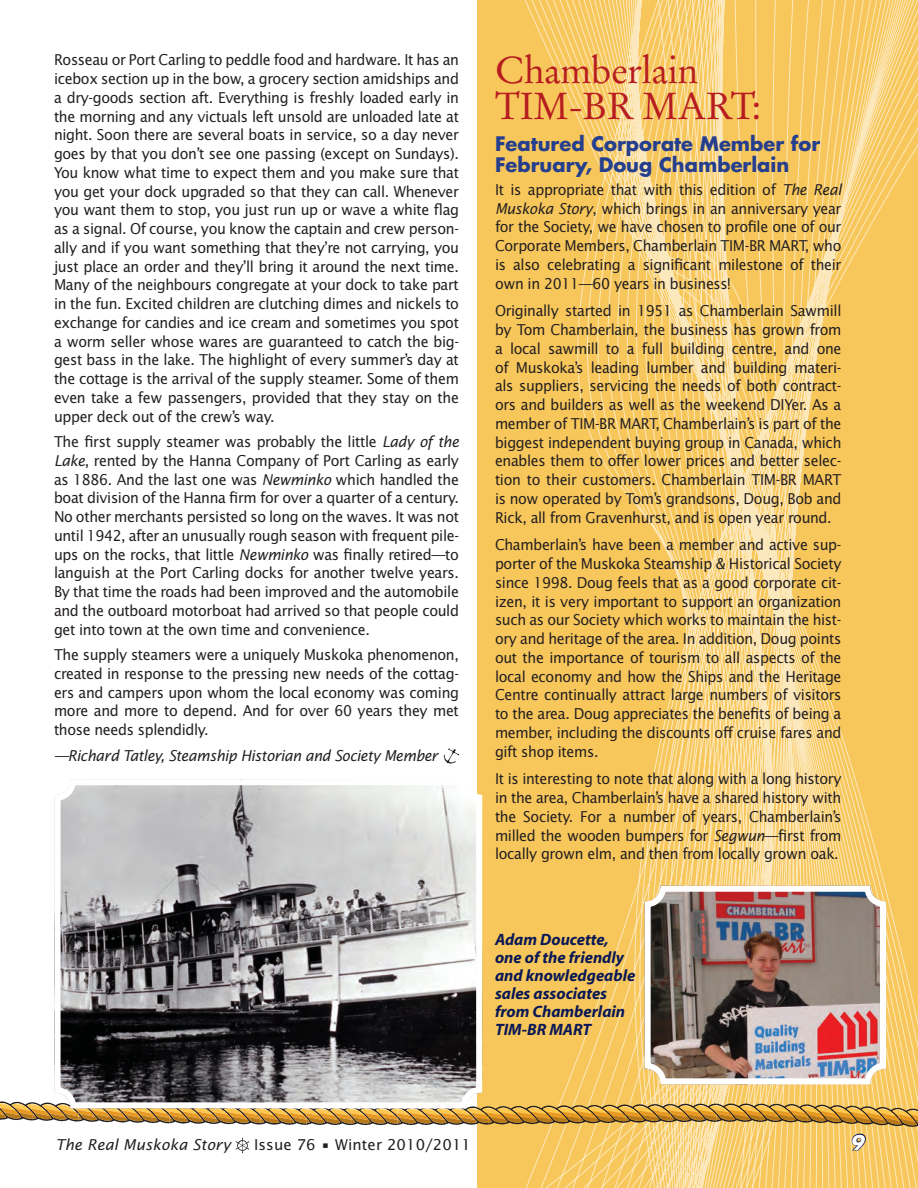
<style>
.page{position:relative;width:918px;height:1188px;background:#fff}
.page>*{position:absolute;margin:0;border:0;box-sizing:border-box;transform-origin:0 0}
.t1{font:37.5px/36px "Stempel Garamond";letter-spacing:-.015em;color:#b61c20}
.t2{font:700 19.5px/21px "Futura";color:#253f8e}
.t3{font:italic 700 19.5px "Futura";color:#fff}
.t4{font:italic 700 16.5px/18px "Myriad";color:#091855}
.t5{font:15px/18.8px "Lucida Sans";letter-spacing:-.025em;color:#231f20;text-align:justify;scale:.95 1}
.t6{font:italic 15px "Lucida Sans";letter-spacing:-.025em;color:#231f20;scale:.95 1}
.t7{font:15px "Lucida Sans";letter-spacing:.005em;color:#231f20}
.t8{font:italic 15px "Lucida Sans";letter-spacing:.005em;color:#231f20}
.s1{font-style:italic}
</style>
<div class="page">
<div style="left:477px;top:0;width:441px;height:1188px;background:#f8c75b"></div>
<svg style="left:524px;top:0;width:394px;height:1188px"></svg>
<svg style="left:444px;top:748px;width:15px;height:16px"></svg>
<img style="left:645px;top:886px;width:241px;height:198px">
<div style="left:645px;top:886px;width:241px;height:198px;border:6px solid #fff;border-radius:16px"></div>
<img style="left:62px;top:786px;width:413px;height:315px">
<div style="left:55px;top:779px;width:427px;height:329px;border:6px solid #fff;border-radius:16px"></div>
<svg style="left:0;top:1101px;width:918px;height:52px"></svg>
<p class="t5" style="left:54px;top:51px;width:428px">Rosseau or Port Carling to peddle food and hardware. It has an icebox section up in the bow, a grocery section amidships and a dry-goods section aft. Everything is freshly loaded early in the morning and any victuals left unsold are unloaded late at night. Soon there are several boats in service, so a day never goes by that you don’t see one passing (except on Sundays).<br>You know what time to expect them and you make sure that you get your dock upgraded so that they can call. Whenever you want them to stop, you just run up or wave a white flag as a signal. Of course, you know the captain and crew person&shy;ally and if you want something that they’re not carrying, you just place an order and they’ll bring it around the next time.<br>Many of the neighbours congregate at your dock to take part in the fun. Excited children are clutching dimes and nickels to exchange for candies and ice cream and sometimes you spot a worm seller whose wares are guaranteed to catch the big&shy;gest bass in the lake. The highlight of every summer’s day at the cottage is the arrival of the supply steamer. Some of them even take a few passengers, provided that they stay on the upper deck out of the crew’s way.</p>
<p class="t5" style="left:54px;top:432px;width:428px">The first supply steamer was probably the little <span class="s1">Lady of the Lake</span>, rented by the Hanna Company of Port Carling as early as 1886. And the last one was <span class="s1">Newminko</span> which handled the boat division of the Hanna firm for over a quarter of a century.<br>No other merchants persisted so long on the waves. It was not until 1942, after an unusually rough season with frequent pile&shy;ups on the rocks, that little <span class="s1">Newminko</span> was finally retired—to languish at the Port Carling docks for another twelve years.<br>By that time the roads had been improved and the automobile and the outboard motorboat had arrived so that people could get into town at the own time and convenience.</p>
<p class="t5" style="left:54px;top:645px;width:428px">The supply steamers were a uniquely Muskoka phenomenon, created in response to the pressing new needs of the cottag&shy;ers and campers upon whom the local economy was coming more and more to depend. And for over 60 years they met those needs splendidly.</p>
<p class="t6" style="left:54px;top:746px;width:406px">—Richard Tatley, Steamship Historian and Society Member</p>
<h1 class="t1" style="left:495px;top:53px;width:268px">Chamberlain<br>TIM-BR MART:</h1>
<h2 class="t2" style="left:495px;top:132px;width:327px">Featured Corporate Member for<br>February, Doug Chamberlain</h2>
<p class="t5" style="left:495px;top:180px;width:366px">It is appropriate that with this edition of <span class="s1">The Real Muskoka Story</span>, which brings in an anniversary year for the Society, we have chosen to profile one of our Corporate Members, Chamberlain TIM-BR MART, who is also celebrating a significant milestone of their own in 2011—60 years in business!</p>
<p class="t5" style="left:495px;top:302px;width:366px">Originally started in 1951 as Chamberlain Sawmill by Tom Chamberlain, the business has grown from a local sawmill to a full building centre, and one of Muskoka’s leading lumber and building materi&shy;als suppliers, servicing the needs of both contract&shy;ors and builders as well as the weekend DIYer. As a member of TIM-BR MART, Chamberlain’s is part of the biggest independent buying group in Canada, which enables them to offer lower prices and better selec&shy;tion to their customers. Chamberlain TIM-BR MART is now operated by Tom’s grandsons, Doug, Bob and Rick, all from Gravenhurst, and is open year round.</p>
<p class="t5" style="left:495px;top:536px;width:366px">Chamberlain’s have been a member and active sup&shy;porter of the Muskoka Steamship &amp; Historical Society since 1998. Doug feels that as a good corporate cit&shy;izen, it is very important to support an organization such as our Society which works to maintain the hist&shy;ory and heritage of the area. In addition, Doug points out the importance of tourism to all aspects of the local economy and how the Ships and the Heritage Centre continually attract large numbers of visitors to the area. Doug appreciates the benefits of being a member, including the discounts off cruise fares and gift shop items.</p>
<p class="t5" style="left:495px;top:770px;width:366px">It is interesting to note that along with a long history in the area, Chamberlain’s have a shared history with the Society. For a number of years, Chamberlain’s milled the wooden bumpers for <span class="s1">Segwun</span>—first from locally grown elm, and then from locally grown oak.</p>
<p class="t4" style="left:495px;top:931px;width:142px">Adam Doucette, one of the friendly and knowledgeable sales associates from Chamberlain<br>TIM-BR MART</p>
<p class="t8" style="left:56px;top:1136px;width:177px">The Real Muskoka Story</p>
<p class="t7" style="left:254px;top:1136px;width:218px">Issue 76 • Winter 2010/2011</p>
<h2 class="t3" style="left:851px;top:1129px;width:15px">9</h2>
</div>
